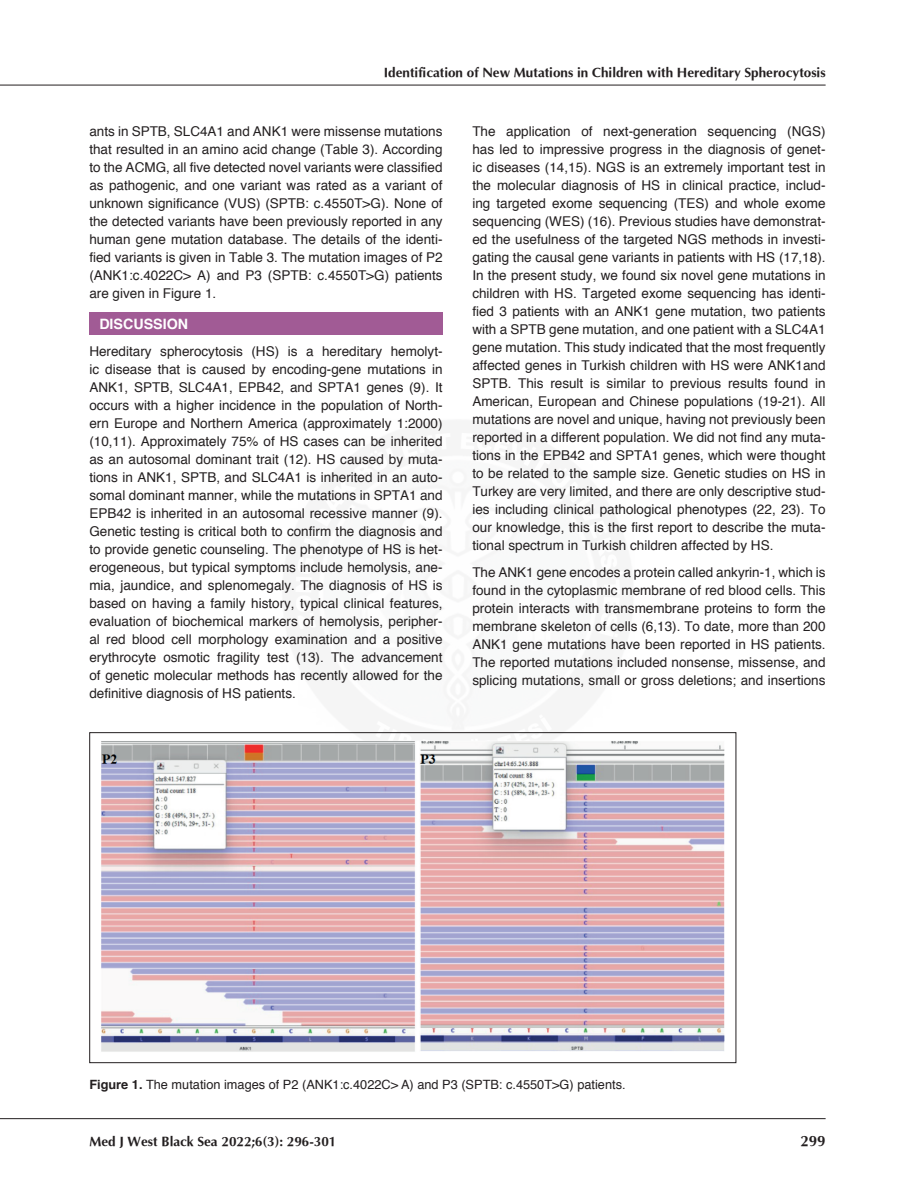
<style>
.page{position:relative;width:915px;height:1191px;background:#fff}
.page>*{position:absolute;margin:0;border:0;box-sizing:border-box;transform-origin:0 0}
.t1{font:700 15px "Optima";color:#231f20}
.t2{font:700 14.25px "Helvetica";color:#fff}
.t3{font:13.5px/18px "Helvetica";color:#231f20;text-align:justify}
.t4{font:700 13.5px "Optima";color:#231f20}
.t5{font:12.75px "Helvetica";color:#231f20}
.s1{font-weight:700}
</style>
<div class="page">
<hr style="left:0;top:85px;width:825px;height:1px;background:#231f20">
<hr style="left:0;top:1118px;width:825px;height:1px;background:#231f20">
<div style="left:89px;top:312px;width:353px;height:23px;background:#a15b95"></div>
<img style="left:101px;top:740px;width:624px;height:312px">
<p class="t4" style="left:383px;top:64px;width:443px">Identification of New Mutations in Children with Hereditary Spherocytosis</p>
<p class="t3" style="left:89px;top:123px;width:354px">ants in SPTB, SLC4A1 and ANK1 were missense mutations that resulted in an amino acid change (Table 3). According to the ACMG, all five detected novel variants were classified as pathogenic, and one variant was rated as a variant of unknown significance (VUS) (SPTB: c.4550T&gt;G). None of the detected variants have been previously reported in any human gene mutation database. The details of the identi&shy;fied variants is given in Table 3. The mutation images of P2 (ANK1:c.4022C&gt; A) and P3 (SPTB: c.4550T&gt;G) patients are given in Figure 1.</p>
<p class="t2" style="left:99px;top:313px;width:90px">DISCUSSION</p>
<p class="t3" style="left:89px;top:342px;width:354px">Hereditary spherocytosis (HS) is a hereditary hemolyt&shy;ic disease that is caused by encoding-gene mutations in ANK1, SPTB, SLC4A1, EPB42, and SPTA1 genes (9). It occurs with a higher incidence in the population of North&shy;ern Europe and Northern America (approximately 1:2000) (10,11). Approximately 75% of HS cases can be inherited as an autosomal dominant trait (12). HS caused by muta&shy;tions in ANK1, SPTB, and SLC4A1 is inherited in an auto&shy;somal dominant manner, while the mutations in SPTA1 and EPB42 is inherited in an autosomal recessive manner (9).<br>Genetic testing is critical both to confirm the diagnosis and to provide genetic counseling. The phenotype of HS is het&shy;erogeneous, but typical symptoms include hemolysis, ane&shy;mia, jaundice, and splenomegaly. The diagnosis of HS is based on having a family history, typical clinical features, evaluation of biochemical markers of hemolysis, peripher&shy;al red blood cell morphology examination and a positive erythrocyte osmotic fragility test (13). The advancement of genetic molecular methods has recently allowed for the definitive diagnosis of HS patients.</p>
<p class="t3" style="left:472px;top:123px;width:354px">The application of next-generation sequencing (NGS) has led to impressive progress in the diagnosis of genet&shy;ic diseases (14,15). NGS is an extremely important test in the molecular diagnosis of HS in clinical practice, includ&shy;ing targeted exome sequencing (TES) and whole exome sequencing (WES) (16). Previous studies have demonstrat&shy;ed the usefulness of the targeted NGS methods in investi&shy;gating the causal gene variants in patients with HS (17,18).<br>In the present study, we found six novel gene mutations in children with HS. Targeted exome sequencing has identi&shy;fied 3 patients with an ANK1 gene mutation, two patients with a SPTB gene mutation, and one patient with a SLC4A1 gene mutation. This study indicated that the most frequently affected genes in Turkish children with HS were ANK1and SPTB. This result is similar to previous results found in American, European and Chinese populations (19-21). All mutations are novel and unique, having not previously been reported in a different population. We did not find any muta&shy;tions in the EPB42 and SPTA1 genes, which were thought to be related to the sample size. Genetic studies on HS in Turkey are very limited, and there are only descriptive stud&shy;ies including clinical pathological phenotypes (22, 23). To our knowledge, this is the first report to describe the muta&shy;tional spectrum in Turkish children affected by HS.</p>
<p class="t3" style="left:472px;top:563px;width:354px">The ANK1 gene encodes a protein called ankyrin-1, which is found in the cytoplasmic membrane of red blood cells. This protein interacts with transmembrane proteins to form the membrane skeleton of cells (6,13). To date, more than 200<br>ANK1 gene mutations have been reported in HS patients.<br>The reported mutations included nonsense, missense, and splicing mutations, small or gross deletions; and insertions</p>
<p class="t5" style="left:89px;top:1074px;width:537px"><span class="s1">Figure 1.</span> The mutation images of P2 (ANK1:c.4022C&gt; A) and P3 (SPTB: c.4550T&gt;G) patients.</p>
<p class="t4" style="left:89px;top:1132px;width:248px">Med J West Black Sea 2022;6(3): 296-301</p>
<p class="t1" style="left:800px;top:1131px;width:27px">299</p>
</div>
